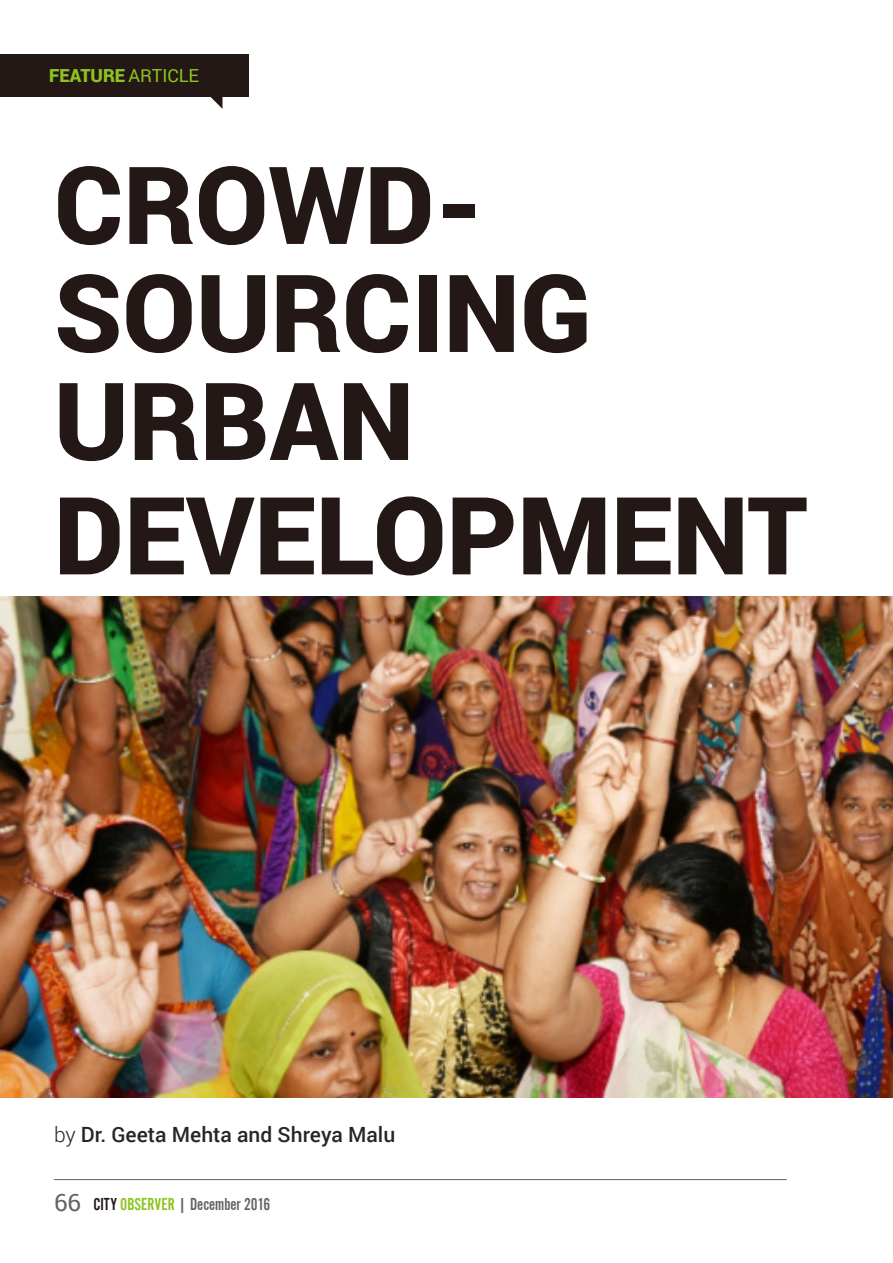
<style>
.page{position:relative;width:893px;height:1263px;background:#fff}
.page>*{position:absolute;margin:0;border:0;box-sizing:border-box;transform-origin:0 0}
.BODY_TEXT{font:900 108px/108px "Roboto";color:#231816}
.ARTICLE_SUBTITLE{font:500 21px "Roboto";color:#282526}
.t1{font:18px "Alternate Got No 2 D";color:#636366}
.t2{font:900 18px "Roboto";color:#8fc320}
.s1{font-weight:400}
.s2{font-weight:300}
.s3{font-family:"Roboto";font-size:24px}
.s4{color:#231816}
.s5{color:#8dc41e}
</style>
<div class="page">
<hr style="left:54px;top:1179px;width:733px;height:1px;background:#636366">
<div style="left:0;top:54px;width:248px;height:42px;background:#231816"></div>
<svg style="left:209px;top:96px;width:13px;height:13px"></svg>
<img style="left:0;top:597px;width:893px;height:500px">
<p class="t2" style="left:49px;top:63px;width:151px">FEATURE <span class="s1">ARTICLE</span></p>
<p class="BODY_TEXT" style="left:54px;top:147px;width:539px">CROWD-<br>SOURCING<br>URBAN</p>
<p class="BODY_TEXT" style="left:54px;top:478px;width:755px">DEVELOPMENT</p>
<p class="ARTICLE_SUBTITLE" style="left:54px;top:1119px;width:343px"><span class="s2">by</span> Dr. Geeta Mehta and Shreya Malu</p>
<p class="t1" style="left:54px;top:1194px;width:218px"><span class="s3">66</span> <span class="s4">CITY</span> <span class="s5">OBSERVER</span> | December 2016</p>
</div>
